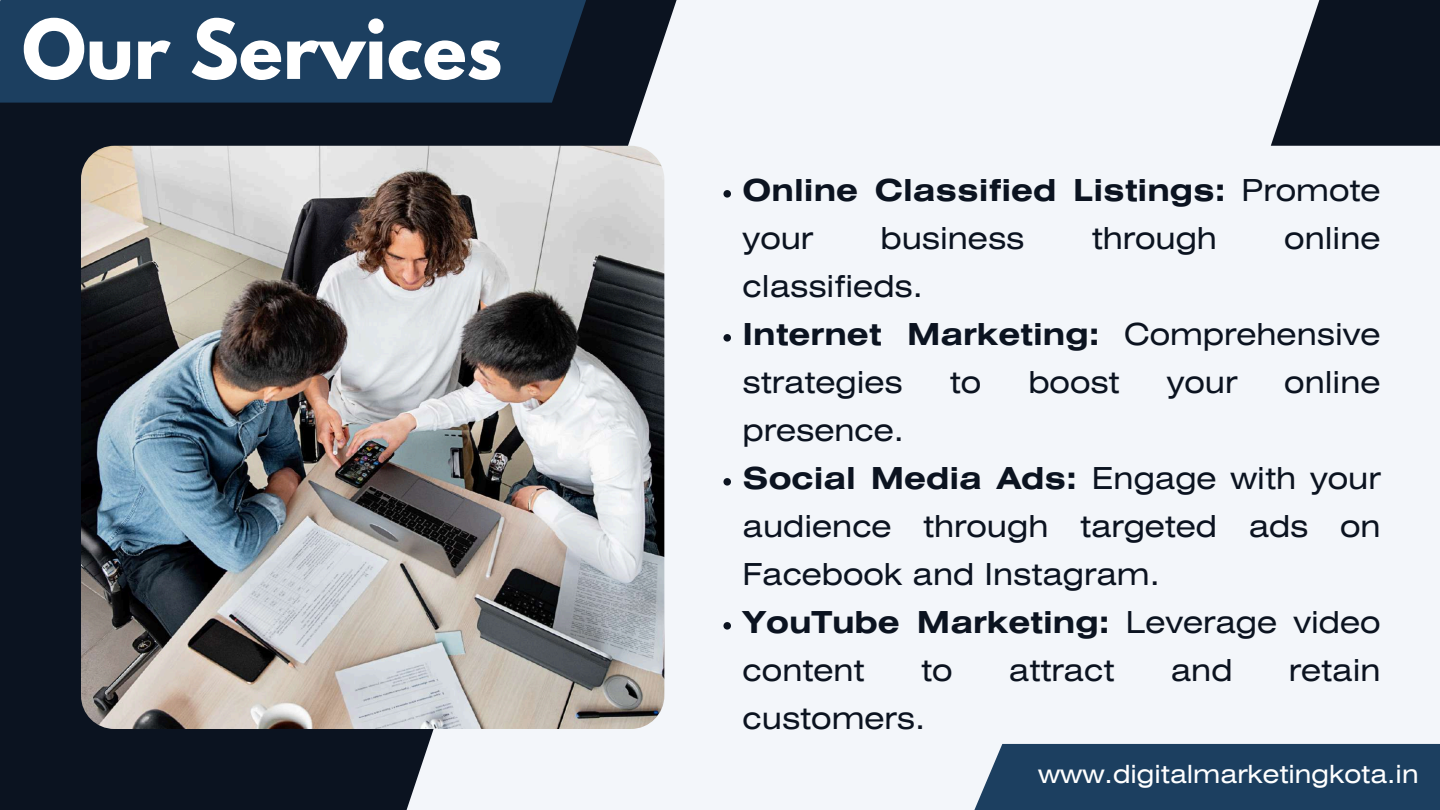
<style>
.page{position:relative;width:1440px;height:810px;background:#f3f6fa}
.page>*{position:absolute;margin:0;border:0;box-sizing:border-box;transform-origin:0 0}
.t1{font:700 72.8px "League Spartan";color:#fff}
.t2{font:30.2px/48px "Helios Ext";color:#0b1320}
.t3{font:700 30.2px/48px "Helios Ext";color:#0b1320}
.t4{font:25px "Helios Ext";color:#fff}
.s1{font-weight:400}
.s2{font-weight:700}
</style>
<div class="page">
<svg style="left:0;top:0;width:677px;height:810px;fill:#0b1320"></svg>
<img style="left:81px;top:146px;width:583px;height:583px;border-radius:33px">
<div style="left:0;top:0;width:586px;height:103px;background:#1c3f60"></div>
<svg style="left:723px;top:190px;width:8px;height:8px"></svg>
<svg style="left:723px;top:334px;width:8px;height:8px"></svg>
<svg style="left:723px;top:478px;width:8px;height:8px"></svg>
<svg style="left:723px;top:622px;width:8px;height:8px"></svg>
<div style="left:974px;top:744px;width:466px;height:66px;background:#1c3f60"></div>
<div style="left:1271px;top:0;width:169px;height:146px;background:#0b1320"></div>
<h1 class="t1" style="left:22px;top:13px;width:482px">Our Services</h1>
<p class="t3" style="left:743px;top:168px;width:639px">Online Classified Listings: <span class="s1">Promote your</span></p>
<p class="t2" style="left:880px;top:216px;width:146px">business</p>
<p class="t2" style="left:1092px;top:216px;width:127px">through</p>
<p class="t2" style="left:1284px;top:216px;width:98px">online</p>
<p class="t2" style="left:743px;top:264px;width:639px">classifieds.<br><span class="s2">Internet Marketing:</span> Comprehensive strategies</p>
<p class="t2" style="left:950px;top:360px;width:33px">to</p>
<p class="t2" style="left:1028px;top:360px;width:93px">boost</p>
<p class="t2" style="left:1167px;top:360px;width:72px">your</p>
<p class="t2" style="left:1284px;top:360px;width:98px">online</p>
<p class="t2" style="left:743px;top:408px;width:639px">presence.<br><span class="s2">Social Media Ads:</span> Engage with your audience through targeted ads on<br>Facebook and Instagram.<br><span class="s2">YouTube Marketing:</span> Leverage video content</p>
<p class="t2" style="left:921px;top:648px;width:33px">to</p>
<p class="t2" style="left:1009px;top:648px;width:107px">attract</p>
<p class="t2" style="left:1171px;top:648px;width:63px">and</p>
<p class="t2" style="left:1289px;top:648px;width:93px">retain</p>
<p class="t2" style="left:743px;top:696px;width:184px">customers.</p>
<p class="t4" style="left:1038px;top:765px;width:382px">www.digitalmarketingkota.in</p>
</div>
